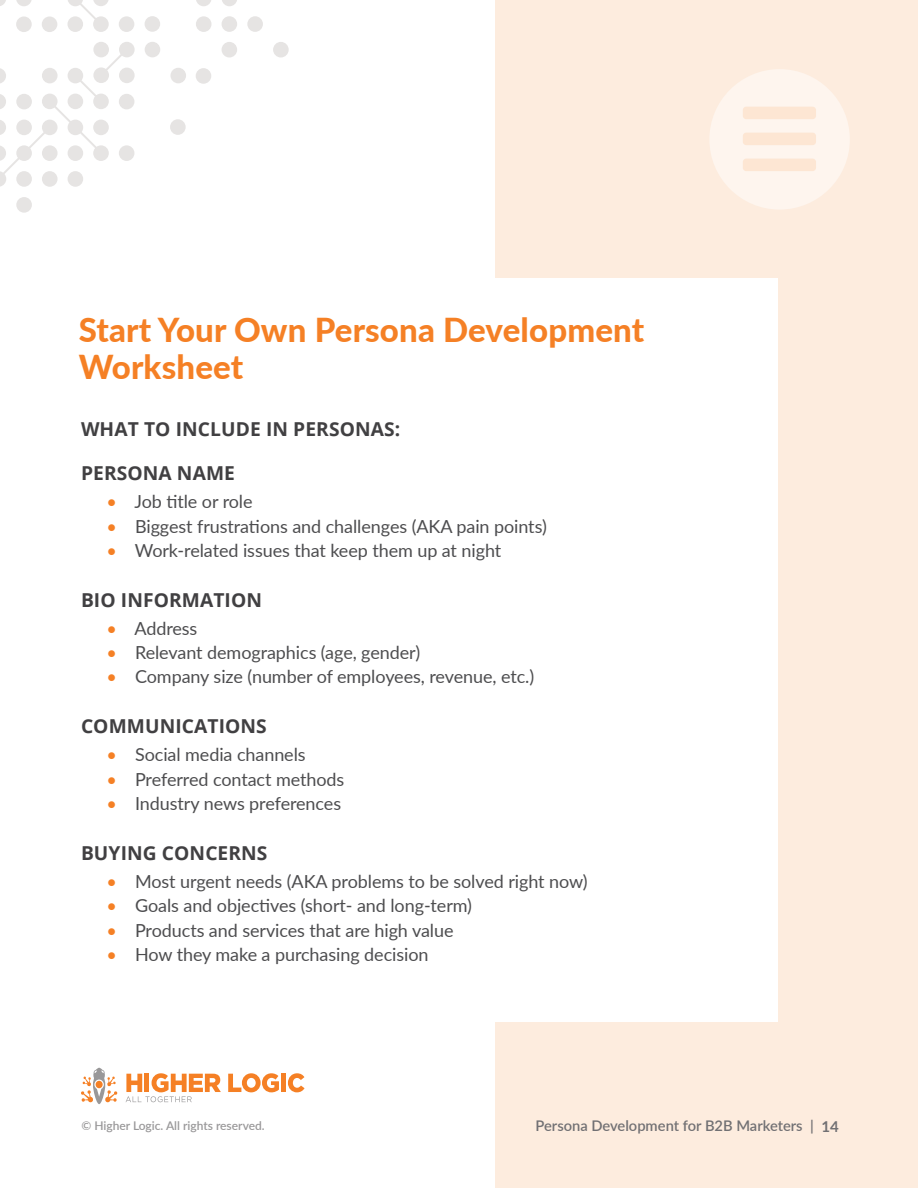
<style>
.page{position:relative;width:918px;height:1188px;background:#fff}
.page>*{position:absolute;margin:0;border:0;box-sizing:border-box;transform-origin:0 0}
.t1{font:800 33px/37.5px "Lato";letter-spacing:.005em;color:#f58025}
.t2{font:700 19.2px "Open Sans";letter-spacing:.005em;color:#414042}
.t3{font:18px "Lato";letter-spacing:-.005em;color:#4d4d4f}
.t4{font:600 14.7px "Lato";color:#717073}
.t5{font:600 12px "Lato";color:#999899}
.s1{color:#f58025}
.s2{font-weight:700;font-size:15px}
</style>
<div class="page">
<div style="left:496px;top:0;width:422px;height:1188px;background:#fdecde"></div>
<svg style="left:81px;top:1068px;width:36px;height:36px"></svg>
<svg style="left:228px;top:1073px;width:51px;height:19px"></svg>
<hr style="left:282px;top:1074px;width:4px;height:18px;background:#f58025">
<svg style="left:288px;top:1073px;width:17px;height:19px"></svg>
<svg style="left:126px;top:1073px;width:95px;height:29px"></svg>
<div style="left:403px;top:279px;width:515px;height:743px;background:#fff"></div>
<div style="left:273px;top:42px;width:16px;height:15px;background:#e6e4e3;border-radius:50%"></div>
<div style="left:222px;top:42px;width:15px;height:15px;background:#e6e4e3;border-radius:50%"></div>
<div style="left:196px;top:68px;width:15px;height:16px;background:#e6e4e3;border-radius:50%"></div>
<div style="left:170px;top:68px;width:16px;height:15px;background:#e6e4e3;border-radius:50%"></div>
<div style="left:196px;top:16px;width:15px;height:16px;background:#e6e4e3;border-radius:50%"></div>
<div style="left:222px;top:16px;width:15px;height:16px;background:#e6e4e3;border-radius:50%"></div>
<div style="left:247px;top:16px;width:16px;height:16px;background:#e6e4e3;border-radius:50%"></div>
<div style="left:145px;top:16px;width:15px;height:16px;background:#e6e4e3;border-radius:50%"></div>
<div style="left:119px;top:16px;width:15px;height:16px;background:#e6e4e3;border-radius:50%"></div>
<svg style="left:196px;top:0;width:15px;height:6px"></svg>
<svg style="left:222px;top:0;width:15px;height:6px"></svg>
<svg style="left:68px;top:0;width:41px;height:32px"></svg>
<div style="left:16px;top:197px;width:16px;height:16px;background:#e6e4e3;border-radius:50%"></div>
<div style="left:42px;top:16px;width:15px;height:16px;background:#e6e4e3;border-radius:50%"></div>
<div style="left:16px;top:16px;width:16px;height:16px;background:#e6e4e3;border-radius:50%"></div>
<svg style="left:16px;top:0;width:16px;height:6px"></svg>
<svg style="left:0;top:0;width:6px;height:6px"></svg>
<svg style="left:0;top:42px;width:135px;height:145px"></svg>
<div style="left:93px;top:42px;width:16px;height:15px;background:#e6e4e3;border-radius:50%"></div>
<div style="left:145px;top:42px;width:15px;height:15px;background:#e6e4e3;border-radius:50%"></div>
<div style="left:68px;top:16px;width:15px;height:16px;background:#e6e4e3;border-radius:50%"></div>
<div style="left:93px;top:120px;width:16px;height:15px;background:#e6e4e3;border-radius:50%"></div>
<div style="left:170px;top:119px;width:16px;height:16px;background:#e6e4e3;border-radius:50%"></div>
<div style="left:42px;top:171px;width:16px;height:16px;background:#e6e4e3;border-radius:50%"></div>
<div style="left:68px;top:171px;width:15px;height:16px;background:#e6e4e3;border-radius:50%"></div>
<div style="left:119px;top:145px;width:15px;height:16px;background:#e6e4e3;border-radius:50%"></div>
<div style="left:68px;top:145px;width:15px;height:16px;background:#e6e4e3;border-radius:50%"></div>
<div style="left:42px;top:145px;width:16px;height:16px;background:#e6e4e3;border-radius:50%"></div>
<div style="left:779px;top:265px;width:139px;height:820px;background:#fdecde"></div>
<div style="left:709px;top:69px;width:141px;height:141px;background:#fef5ee;border-radius:50%"></div>
<div style="left:743px;top:107px;width:73px;height:12px;background:#fde6d3;border-radius:3px"></div>
<div style="left:743px;top:133px;width:73px;height:12px;background:#fde6d3;border-radius:3px"></div>
<div style="left:743px;top:159px;width:73px;height:12px;background:#fde6d3;border-radius:3px"></div>
<h1 class="t1" style="left:79px;top:310px;width:567px">Start Your Own Persona Development<br>Worksheet</h1>
<p class="t2" style="left:81px;top:415px;width:321px">WHAT TO INCLUDE IN PERSONAS:</p>
<p class="t2" style="left:81px;top:460px;width:155px">PERSONA NAME</p>
<p class="t3" style="left:106px;top:489px;width:148px"><span class="s1">•</span> Job title or role</p>
<p class="t3" style="left:106px;top:513px;width:442px"><span class="s1">•</span> Biggest frustrations and challenges (AKA pain points)</p>
<p class="t3" style="left:106px;top:537px;width:396px"><span class="s1">•</span> Work-related issues that keep them up at night</p>
<p class="t2" style="left:81px;top:586px;width:183px">BIO INFORMATION</p>
<p class="t3" style="left:106px;top:615px;width:92px"><span class="s1">•</span> Address</p>
<p class="t3" style="left:106px;top:640px;width:315px"><span class="s1">•</span> Relevant demographics (age, gender)</p>
<p class="t3" style="left:106px;top:664px;width:429px"><span class="s1">•</span> Company size (number of employees, revenue, etc.)</p>
<p class="t2" style="left:81px;top:713px;width:187px">COMMUNICATIONS</p>
<p class="t3" style="left:106px;top:742px;width:201px"><span class="s1">•</span> Social media channels</p>
<p class="t3" style="left:106px;top:766px;width:239px"><span class="s1">•</span> Preferred contact methods</p>
<p class="t3" style="left:106px;top:791px;width:236px"><span class="s1">•</span> Industry news preferences</p>
<p class="t2" style="left:81px;top:839px;width:188px">BUYING CONCERNS</p>
<p class="t3" style="left:106px;top:869px;width:483px"><span class="s1">•</span> Most urgent needs (AKA problems to be solved right now)</p>
<p class="t3" style="left:106px;top:893px;width:367px"><span class="s1">•</span> Goals and objectives (short- and long-term)</p>
<p class="t3" style="left:106px;top:917px;width:349px"><span class="s1">•</span> Products and services that are high value</p>
<p class="t3" style="left:106px;top:941px;width:324px"><span class="s1">•</span> How they make a purchasing decision</p>
<p class="t5" style="left:81px;top:1117px;width:185px">© Higher Logic. All rights reserved.</p>
<p class="t4" style="left:536px;top:1115px;width:305px">Persona Development for B2B Marketers | <span class="s2">14</span></p>
</div>
